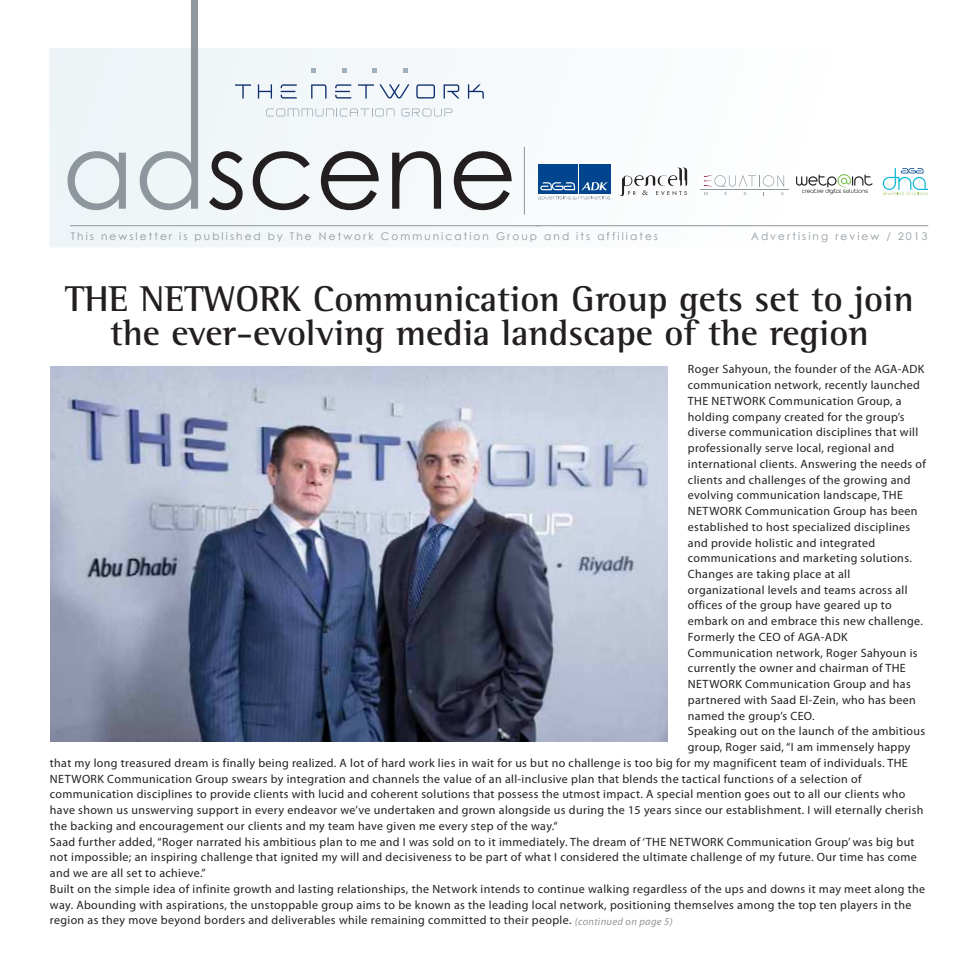
<style>
.page{position:relative;width:978px;height:978px;background:#fff}
.page>*{position:absolute;margin:0;border:0;box-sizing:border-box;transform-origin:0 0}
.t1{font:700 36.75px/34.5px "Rotis Semi Serif";color:#231f20;text-align:center}
.t2{font:12px "Myriad Pro";letter-spacing:.03em;color:#231f20}
.t3{font:10.5px "Century Gothic";letter-spacing:.2em;color:#8e979d}
.s1{font-style:italic;font-size:10.5px;color:#939598}
</style>
<div class="page">
<div style="left:49px;top:48px;width:879px;height:199px;background:#f8fafb"></div>
<hr style="left:536px;top:225px;width:392px;height:1px;background:#8e979d">
<hr style="left:70px;top:225px;width:469px;height:1px;background:#8e979d">
<svg style="left:620px;top:168px;width:67px;height:28px"></svg>
<svg style="left:883px;top:168px;width:45px;height:27px"></svg>
<svg style="left:235px;top:84px;width:16px;height:15px"></svg>
<svg style="left:258px;top:84px;width:14px;height:15px"></svg>
<svg style="left:281px;top:84px;width:16px;height:15px"></svg>
<svg style="left:335px;top:84px;width:16px;height:15px"></svg>
<svg style="left:311px;top:84px;width:16px;height:15px"></svg>
<svg style="left:416px;top:84px;width:19px;height:15px"></svg>
<svg style="left:468px;top:84px;width:16px;height:15px"></svg>
<svg style="left:358px;top:84px;width:52px;height:15px"></svg>
<svg style="left:444px;top:84px;width:16px;height:15px"></svg>
<svg style="left:401px;top:108px;width:52px;height:9px"></svg>
<svg style="left:266px;top:108px;width:129px;height:9px"></svg>
<svg style="left:311px;top:68px;width:4px;height:4px"></svg>
<svg style="left:342px;top:68px;width:4px;height:4px"></svg>
<svg style="left:373px;top:68px;width:4px;height:4px"></svg>
<svg style="left:403px;top:68px;width:5px;height:4px"></svg>
<svg style="left:796px;top:174px;width:77px;height:20px"></svg>
<svg style="left:704px;top:175px;width:80px;height:20px"></svg>
<hr style="left:700px;top:189px;width:88px;height:1px;background:#8e979d">
<svg style="left:68px;top:151px;width:58px;height:59px"></svg>
<svg style="left:140px;top:0;width:58px;height:210px"></svg>
<svg style="left:209px;top:151px;width:34px;height:59px"></svg>
<svg style="left:253px;top:151px;width:57px;height:59px"></svg>
<svg style="left:321px;top:151px;width:58px;height:59px"></svg>
<svg style="left:392px;top:151px;width:49px;height:58px"></svg>
<svg style="left:454px;top:151px;width:58px;height:59px"></svg>
<div style="left:579px;top:164px;width:31px;height:30px;background:#00458d"></div>
<div style="left:538px;top:164px;width:40px;height:30px;background:#00458d"></div>
<svg style="left:582px;top:182px;width:26px;height:8px"></svg>
<svg style="left:540px;top:182px;width:35px;height:8px"></svg>
<svg style="left:538px;top:197px;width:72px;height:2px"></svg>
<hr style="left:524px;top:147px;width:1px;height:68px;background:#8e979d">
<img style="left:50px;top:366px;width:618px;height:376px">
<p class="t3" style="left:71px;top:230px;width:589px">This newsletter is published by The Network Communication Group and its affiliates</p>
<p class="t3" style="left:751px;top:230px;width:178px">Advertising review / 2013</p>
<h1 class="t1" style="left:65px;top:281px;width:850px">THE NETWORK Communication Group gets set to join the ever-evolving media landscape of the region</h1>
<p class="t2" style="left:688px;top:362px;width:238px">Roger Sahyoun, the founder of the AGA-ADK</p>
<p class="t2" style="left:688px;top:378px;width:234px">communication network, recently launched</p>
<p class="t2" style="left:688px;top:393px;width:215px">THE NETWORK Communication Group, a</p>
<p class="t2" style="left:688px;top:409px;width:218px">holding company created for the group’s</p>
<p class="t2" style="left:688px;top:425px;width:232px">diverse communication disciplines that will</p>
<p class="t2" style="left:688px;top:441px;width:208px">professionally serve local, regional and</p>
<p class="t2" style="left:688px;top:456px;width:240px">international clients. Answering the needs of</p>
<p class="t2" style="left:688px;top:472px;width:224px">clients and challenges of the growing and</p>
<p class="t2" style="left:688px;top:488px;width:217px">evolving communication landscape, THE</p>
<p class="t2" style="left:688px;top:504px;width:231px">NETWORK Communication Group has been</p>
<p class="t2" style="left:688px;top:519px;width:224px">established to host specialized disciplines</p>
<p class="t2" style="left:688px;top:535px;width:189px">and provide holistic and integrated</p>
<p class="t2" style="left:688px;top:551px;width:225px">communications and marketing solutions.</p>
<p class="t2" style="left:688px;top:567px;width:164px">Changes are taking place at all</p>
<p class="t2" style="left:688px;top:582px;width:221px">organizational levels and teams across all</p>
<p class="t2" style="left:688px;top:598px;width:205px">offices of the group have geared up to</p>
<p class="t2" style="left:688px;top:614px;width:237px">embark on and embrace this new challenge.</p>
<p class="t2" style="left:688px;top:630px;width:161px">Formerly the CEO of AGA-ADK</p>
<p class="t2" style="left:688px;top:645px;width:231px">Communication network, Roger Sahyoun is</p>
<p class="t2" style="left:688px;top:661px;width:219px">currently the owner and chairman of THE</p>
<p class="t2" style="left:688px;top:677px;width:224px">NETWORK Communication Group and has</p>
<p class="t2" style="left:688px;top:693px;width:229px">partnered with Saad El-Zein, who has been</p>
<p class="t2" style="left:688px;top:708px;width:128px">named the group’s CEO.</p>
<p class="t2" style="left:688px;top:724px;width:239px">Speaking out on the launch of the ambitious</p>
<p class="t2" style="left:688px;top:740px;width:224px">group, Roger said, “I am immensely happy</p>
<p class="t2" style="left:50px;top:755px;width:859px">that my long treasured dream is finally being realized. A lot of hard work lies in wait for us but no challenge is too big for my magnificent team of individuals. THE</p>
<p class="t2" style="left:50px;top:771px;width:813px">NETWORK Communication Group swears by integration and channels the value of an all-inclusive plan that blends the tactical functions of a selection of</p>
<p class="t2" style="left:50px;top:787px;width:857px">communication disciplines to provide clients with lucid and coherent solutions that possess the utmost impact. A special mention goes out to all our clients who</p>
<p class="t2" style="left:50px;top:803px;width:875px">have shown us unswerving support in every endeavor we’ve undertaken and grown alongside us during the 15 years since our establishment. I will eternally cherish</p>
<p class="t2" style="left:50px;top:818px;width:509px">the backing and encouragement our clients and my team have given me every step of the way.“</p>
<p class="t2" style="left:50px;top:834px;width:866px">Saad further added, “Roger narrated his ambitious plan to me and I was sold on to it immediately. The dream of ‘THE NETWORK Communication Group’ was big but</p>
<p class="t2" style="left:50px;top:850px;width:868px">not impossible; an inspiring challenge that ignited my will and decisiveness to be part of what I considered the ultimate challenge of my future. Our time has come</p>
<p class="t2" style="left:50px;top:866px;width:157px">and we are all set to achieve.”</p>
<p class="t2" style="left:50px;top:881px;width:877px">Built on the simple idea of infinite growth and lasting relationships, the Network intends to continue walking regardless of the ups and downs it may meet along the</p>
<p class="t2" style="left:50px;top:897px;width:863px">way. Abounding with aspirations, the unstoppable group aims to be known as the leading local network, positioning themselves among the top ten players in the</p>
<p class="t2" style="left:50px;top:913px;width:624px">region as they move beyond borders and deliverables while remaining committed to their people. <span class="s1">(continued on page 5)</span></p>
</div>
